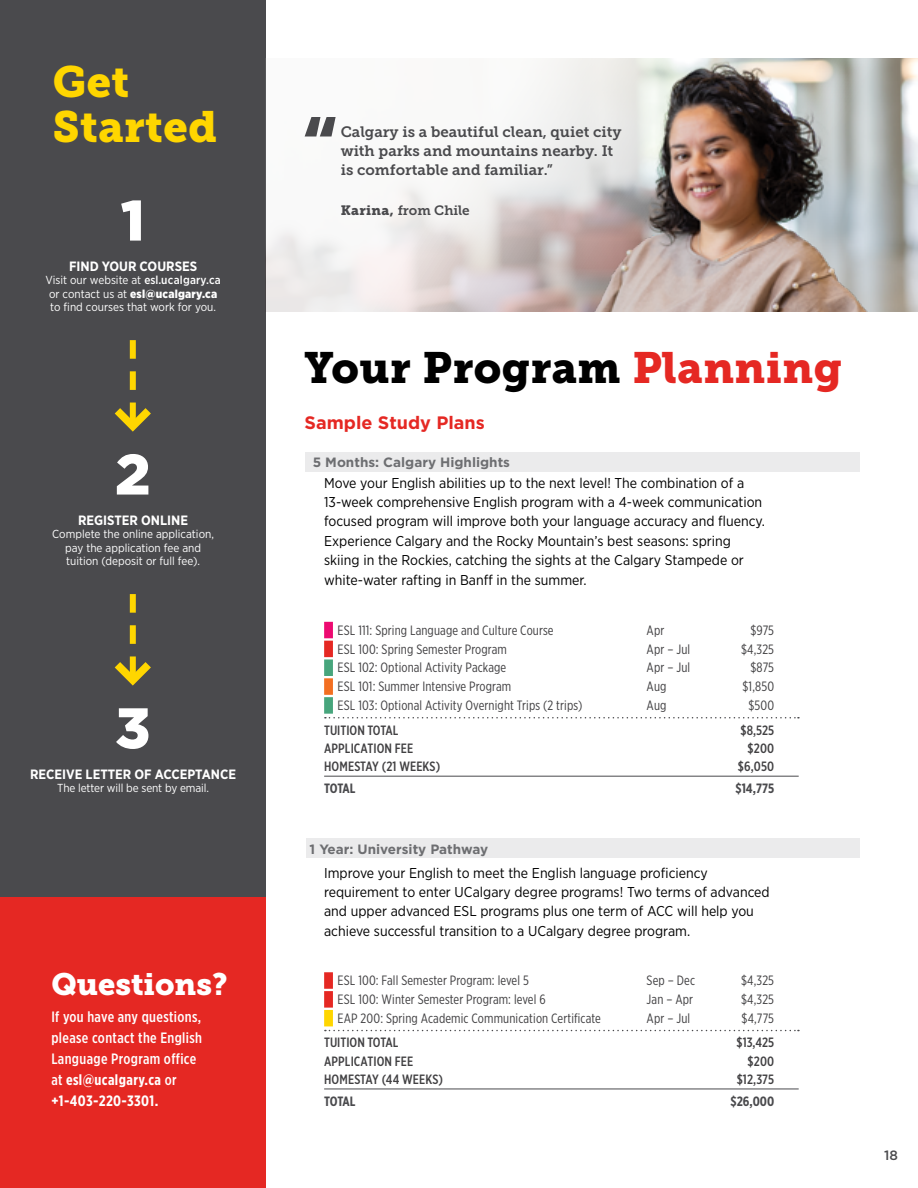
<style>
.page{position:relative;width:918px;height:1188px;background:#fff}
.page>*{position:absolute;margin:0;border:0;box-sizing:border-box;transform-origin:0 0}
.t1{font:900 57px "Gotham";color:#fff}
.t2{font:43.5px "Museo Slab 900";letter-spacing:.01em;color:#000}
.t3{font:43.5px/45px "Museo Slab 900";letter-spacing:.01em;color:#ffd600}
.t4{font:30.75px "Museo Slab 900";color:#fff}
.t5{font:700 18px "Gotham";color:#e52823}
.t6{font:500 15px/21px "Gotham X Narrow";letter-spacing:.025em;color:#fff}
.t7{font:15px/19.5px "Museo Slab 700";color:#4a4a4d}
.t8{font:14.25px/19.5px "Gotham Narrow";color:#000}
.t9{font:13.5px "Gotham X Narrow";letter-spacing:.01em;color:#414042}
.t10{font:500 13.5px "Gotham X Narrow";letter-spacing:.01em;color:#414042}
.t11{font:700 13.5px "Gotham Narrow";color:#fff}
.t12{font:700 13.5px "Gotham";color:#6d6e71}
.t13{font:700 13.5px "Gotham X Narrow";letter-spacing:-.005em;color:#4a4a4d}
.t14{font:13.5px "Museo Slab 700";color:#4a4a4d}
.t15{font:500 13.5px "Gotham";color:#4a4a4d}
.t16{font:11.7px/13.5px "Gotham Narrow";color:#fff;text-align:center}
.s1{font-weight:500}
.s2{font-weight:900}
.s3{font-weight:700}
.s4{font-family:"Museo Slab 900"}
.s5{color:#e52823}
</style>
<div class="page">
<div style="left:0;top:0;width:266px;height:1188px;background:#4a4a4d"></div>
<div style="left:0;top:897px;width:266px;height:291px;background:#e52823"></div>
<svg style="left:115px;top:340px;width:36px;height:92px"></svg>
<svg style="left:115px;top:594px;width:36px;height:92px"></svg>
<img style="left:266px;top:58px;width:652px;height:254px">
<div style="left:324px;top:972px;width:9px;height:17px;background:#e52823"></div>
<div style="left:324px;top:991px;width:9px;height:17px;background:#e52823"></div>
<div style="left:324px;top:1010px;width:9px;height:16px;background:#ffd600"></div>
<svg style="left:325px;top:1030px;width:474px;height:1px"></svg>
<hr style="left:324px;top:1089px;width:475px;height:1px;background:#4a4a4d">
<div style="left:306px;top:838px;width:554px;height:20px;background:#ebebec"></div>
<div style="left:324px;top:622px;width:9px;height:16px;background:#ed0a71"></div>
<div style="left:324px;top:641px;width:9px;height:16px;background:#e52823"></div>
<div style="left:324px;top:659px;width:9px;height:17px;background:#47a57c"></div>
<div style="left:324px;top:678px;width:9px;height:17px;background:#f36f21"></div>
<div style="left:324px;top:697px;width:9px;height:17px;background:#47a57c"></div>
<svg style="left:325px;top:717px;width:474px;height:1px"></svg>
<hr style="left:324px;top:776px;width:475px;height:1px;background:#4a4a4d">
<div style="left:305px;top:452px;width:555px;height:20px;background:#ebebec"></div>
<svg style="left:305px;top:117px;width:31px;height:19px"></svg>
<h2 class="t3" style="left:53px;top:60px;width:166px">Get<br>Started</h2>
<h1 class="t1" style="left:121px;top:181px;width:26px">1</h1>
<p class="t11" style="left:69px;top:257px;width:130px">FIND YOUR COURSES</p>
<p class="t16" style="left:45px;top:273px;width:177px">Visit our website at <span class="s1">esl.ucalgary.ca </span>or contact us at <span class="s2">esl@ucalgary.ca </span>to find courses that work for you.</p>
<h1 class="t1" style="left:115px;top:435px;width:37px">2</h1>
<p class="t11" style="left:78px;top:511px;width:111px">REGISTER ONLINE</p>
<p class="t16" style="left:52px;top:527px;width:163px">Complete the online application, pay the application fee and tuition (deposit or full fee).</p>
<h1 class="t1" style="left:115px;top:689px;width:37px">3</h1>
<p class="t11" style="left:30px;top:765px;width:207px">RECEIVE LETTER OF ACCEPTANCE</p>
<p class="t16" style="left:57px;top:781px;width:153px">The letter will be sent by email.</p>
<h3 class="t4" style="left:51px;top:966px;width:178px">Questions?</h3>
<p class="t6" style="left:51px;top:1006px;width:152px">If you have any questions, please contact the English<br>Language Program office at <span class="s3">esl@ucalgary.ca</span> or <span class="s3">+1-403-220-3301.</span></p>
<p class="t7" style="left:341px;top:122px;width:282px">Calgary is a beautiful clean, quiet city with parks and mountains nearby. It is comfortable and familiar.”</p>
<p class="t14" style="left:341px;top:202px;width:131px"><span class="s4">Karina,</span> from Chile</p>
<h2 class="t2" style="left:305px;top:343px;width:539px">Your Program <span class="s5">Planning</span></h2>
<p class="t5" style="left:305px;top:411px;width:182px">Sample Study Plans</p>
<p class="t12" style="left:313px;top:453px;width:199px">5 Months: Calgary Highlights</p>
<p class="t8" style="left:324px;top:472px;width:442px">Move your English abilities up to the next level! The combination of a 13-week comprehensive English program with a 4-week communication focused program will improve both your language accuracy and fluency.<br>Experience Calgary and the Rocky Mountain’s best seasons: spring skiing in the Rockies, catching the sights at the Calgary Stampede or white-water rafting in Banff in the summer.</p>
<p class="t9" style="left:338px;top:622px;width:217px">ESL 111: Spring Language and Culture Course</p>
<p class="t9" style="left:647px;top:622px;width:19px">Apr</p>
<p class="t9" style="left:750px;top:622px;width:25px">$975</p>
<p class="t9" style="left:338px;top:641px;width:171px">ESL 100: Spring Semester Program</p>
<p class="t9" style="left:647px;top:641px;width:45px">Apr – Jul</p>
<p class="t9" style="left:741px;top:641px;width:35px">$4,325</p>
<p class="t9" style="left:338px;top:660px;width:170px">ESL 102: Optional Activity Package</p>
<p class="t9" style="left:647px;top:660px;width:45px">Apr – Jul</p>
<p class="t9" style="left:750px;top:660px;width:25px">$875</p>
<p class="t9" style="left:338px;top:679px;width:175px">ESL 101: Summer Intensive Program</p>
<p class="t9" style="left:647px;top:679px;width:21px">Aug</p>
<p class="t9" style="left:743px;top:679px;width:33px">$1,850</p>
<p class="t9" style="left:338px;top:697px;width:246px">ESL 103: Optional Activity Overnight Trips (2 trips)</p>
<p class="t9" style="left:647px;top:697px;width:21px">Aug</p>
<p class="t9" style="left:748px;top:697px;width:27px">$500</p>
<p class="t10" style="left:324px;top:722px;width:76px">TUITION TOTAL</p>
<p class="t10" style="left:741px;top:722px;width:35px">$8,525</p>
<p class="t10" style="left:324px;top:740px;width:91px">APPLICATION FEE</p>
<p class="t10" style="left:748px;top:740px;width:28px">$200</p>
<p class="t10" style="left:324px;top:758px;width:118px">HOMESTAY (21 WEEKS)</p>
<p class="t10" style="left:738px;top:758px;width:38px">$6,050</p>
<p class="t13" style="left:324px;top:780px;width:33px">TOTAL</p>
<p class="t13" style="left:736px;top:780px;width:40px">$14,775</p>
<p class="t12" style="left:310px;top:840px;width:180px">1 Year: University Pathway</p>
<p class="t8" style="left:324px;top:862px;width:447px">Improve your English to meet the English language proficiency requirement to enter UCalgary degree programs! Two terms of advanced and upper advanced ESL programs plus one term of ACC will help you achieve successful transition to a UCalgary degree program.</p>
<p class="t9" style="left:338px;top:972px;width:193px">ESL 100: Fall Semester Program: level 5</p>
<p class="t9" style="left:647px;top:972px;width:50px">Sep – Dec</p>
<p class="t9" style="left:741px;top:972px;width:35px">$4,325</p>
<p class="t9" style="left:338px;top:991px;width:210px">ESL 100: Winter Semester Program: level 6</p>
<p class="t9" style="left:647px;top:991px;width:48px">Jan – Apr</p>
<p class="t9" style="left:741px;top:991px;width:35px">$4,325</p>
<p class="t9" style="left:338px;top:1010px;width:265px">EAP 200: Spring Academic Communication Certificate</p>
<p class="t9" style="left:647px;top:1010px;width:45px">Apr – Jul</p>
<p class="t9" style="left:742px;top:1010px;width:34px">$4,775</p>
<p class="t10" style="left:324px;top:1035px;width:76px">TUITION TOTAL</p>
<p class="t10" style="left:737px;top:1035px;width:39px">$13,425</p>
<p class="t10" style="left:324px;top:1053px;width:91px">APPLICATION FEE</p>
<p class="t10" style="left:748px;top:1053px;width:28px">$200</p>
<p class="t10" style="left:324px;top:1071px;width:120px">HOMESTAY (44 WEEKS)</p>
<p class="t10" style="left:737px;top:1071px;width:39px">$12,375</p>
<p class="t13" style="left:324px;top:1092px;width:33px">TOTAL</p>
<p class="t13" style="left:731px;top:1092px;width:45px">$26,000</p>
<p class="t15" style="left:884px;top:1147px;width:15px">18</p>
</div>
